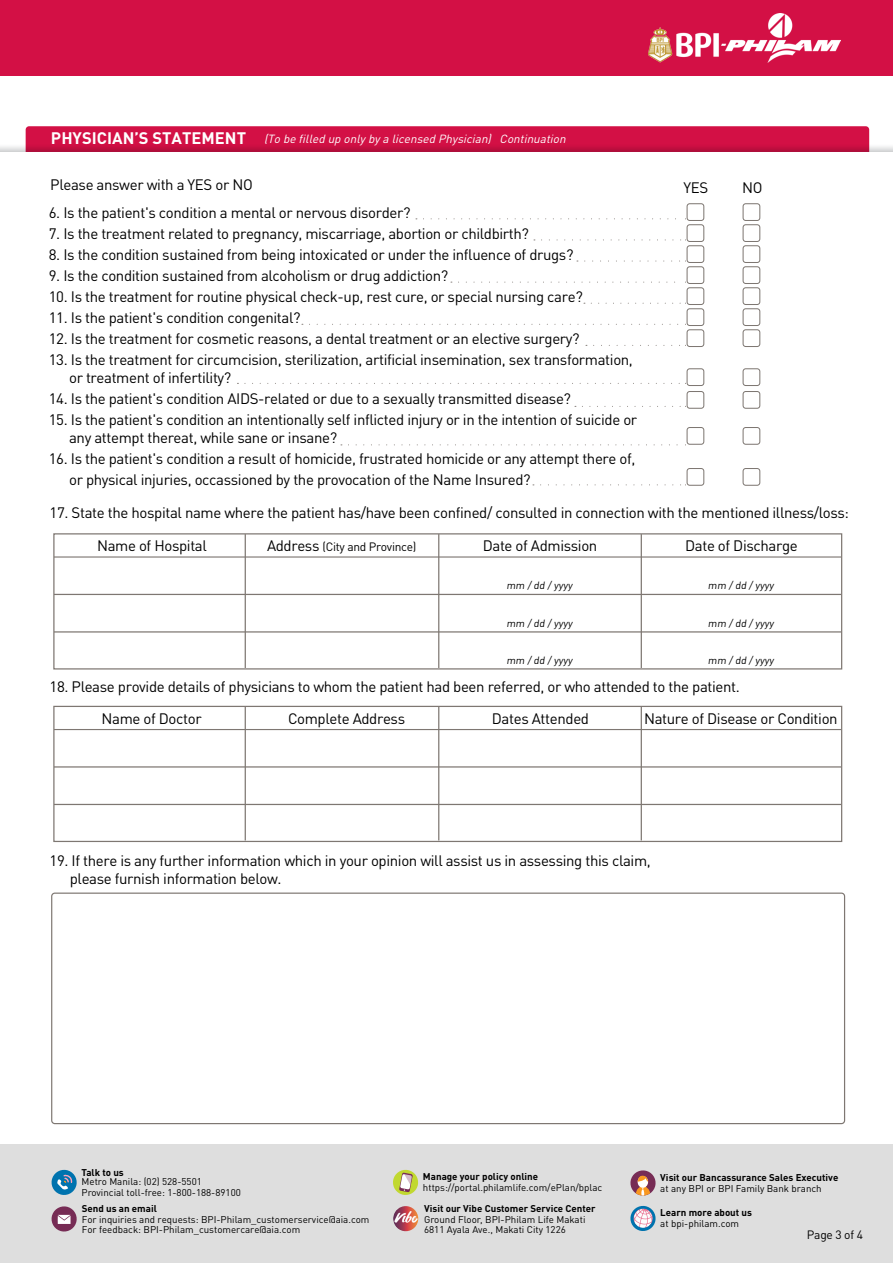
<style>
.page{position:relative;width:893px;height:1263px;background:#fff}
.page>*{position:absolute;margin:0;border:0;box-sizing:border-box;transform-origin:0 0}
.t1{font:15px/18px "DINOT";letter-spacing:-.025em;color:#000}
.t2{font:12px "DINOT";letter-spacing:-.025em;color:#000}
.t3{font:italic 11.7px "DINOT";color:#fff}
.t4{font:10.35px "DINOT";color:#000}
.t5{font:9.75px/10.2px "DINOT";color:#000}
.t6{font:700 9.75px "DINOT";color:#000}
.s1{font-weight:700;font-style:normal;font-size:16.5px}
.s2{font-size:15px}
</style>
<div class="page">
<div style="left:53px;top:533px;width:789px;height:136px;border:1px solid #7e7772"></div>
<hr style="left:54px;top:556px;width:787px;height:2px;background:#7e7772">
<hr style="left:54px;top:594px;width:787px;height:1px;background:#7e7772">
<hr style="left:54px;top:631px;width:787px;height:1px;background:#7e7772">
<hr style="left:245px;top:534px;width:1px;height:134px;background:#7e7772">
<hr style="left:438px;top:534px;width:1px;height:134px;background:#7e7772">
<hr style="left:641px;top:534px;width:1px;height:134px;background:#7e7772">
<div style="left:51px;top:892px;width:794px;height:232px;border:1px solid #7e7772;border-radius:3px"></div>
<div style="left:26px;top:126px;width:843px;height:17px;background:#d31045"></div>
<svg style="left:0;top:143px;width:893px;height:9px"></svg>
<div style="left:53px;top:706px;width:789px;height:136px;border:1px solid #7e7772"></div>
<hr style="left:54px;top:729px;width:787px;height:1px;background:#7e7772">
<hr style="left:54px;top:766px;width:787px;height:1px;background:#7e7772">
<hr style="left:54px;top:804px;width:787px;height:1px;background:#7e7772">
<hr style="left:245px;top:707px;width:1px;height:133px;background:#7e7772">
<hr style="left:438px;top:707px;width:1px;height:133px;background:#7e7772">
<hr style="left:641px;top:707px;width:1px;height:133px;background:#7e7772">
<div style="left:687px;top:203px;width:17px;height:18px;border:1px solid #7e7772;border-radius:3px"></div>
<div style="left:743px;top:203px;width:17px;height:18px;border:1px solid #7e7772;border-radius:3px"></div>
<div style="left:687px;top:224px;width:17px;height:18px;border:1px solid #7e7772;border-radius:3px"></div>
<div style="left:743px;top:224px;width:17px;height:18px;border:1px solid #7e7772;border-radius:3px"></div>
<div style="left:687px;top:245px;width:17px;height:18px;border:1px solid #7e7772;border-radius:3px"></div>
<div style="left:743px;top:245px;width:17px;height:18px;border:1px solid #7e7772;border-radius:3px"></div>
<div style="left:687px;top:266px;width:17px;height:18px;border:1px solid #7e7772;border-radius:3px"></div>
<div style="left:743px;top:266px;width:17px;height:18px;border:1px solid #7e7772;border-radius:3px"></div>
<div style="left:687px;top:287px;width:17px;height:18px;border:1px solid #7e7772;border-radius:3px"></div>
<div style="left:743px;top:287px;width:17px;height:18px;border:1px solid #7e7772;border-radius:3px"></div>
<div style="left:687px;top:308px;width:17px;height:18px;border:1px solid #7e7772;border-radius:3px"></div>
<div style="left:743px;top:308px;width:17px;height:18px;border:1px solid #7e7772;border-radius:3px"></div>
<div style="left:687px;top:329px;width:17px;height:18px;border:1px solid #7e7772;border-radius:3px"></div>
<div style="left:743px;top:329px;width:17px;height:18px;border:1px solid #7e7772;border-radius:3px"></div>
<div style="left:687px;top:368px;width:17px;height:18px;border:1px solid #7e7772;border-radius:3px"></div>
<div style="left:743px;top:368px;width:17px;height:18px;border:1px solid #7e7772;border-radius:3px"></div>
<div style="left:687px;top:391px;width:17px;height:18px;border:1px solid #7e7772;border-radius:3px"></div>
<div style="left:743px;top:391px;width:17px;height:18px;border:1px solid #7e7772;border-radius:3px"></div>
<div style="left:687px;top:427px;width:17px;height:18px;border:1px solid #7e7772;border-radius:3px"></div>
<div style="left:743px;top:427px;width:17px;height:18px;border:1px solid #7e7772;border-radius:3px"></div>
<div style="left:687px;top:468px;width:17px;height:18px;border:1px solid #7e7772;border-radius:3px"></div>
<div style="left:743px;top:468px;width:17px;height:18px;border:1px solid #7e7772;border-radius:3px"></div>
<svg style="left:423px;top:218px;width:263px;height:1px"></svg>
<svg style="left:541px;top:239px;width:145px;height:1px"></svg>
<svg style="left:585px;top:260px;width:101px;height:2px"></svg>
<svg style="left:458px;top:282px;width:228px;height:1px"></svg>
<svg style="left:591px;top:303px;width:95px;height:1px"></svg>
<svg style="left:309px;top:324px;width:377px;height:1px"></svg>
<svg style="left:594px;top:345px;width:92px;height:1px"></svg>
<svg style="left:245px;top:383px;width:441px;height:1px"></svg>
<svg style="left:582px;top:406px;width:104px;height:1px"></svg>
<svg style="left:348px;top:444px;width:338px;height:1px"></svg>
<svg style="left:548px;top:484px;width:138px;height:1px"></svg>
<div style="left:0;top:1144px;width:893px;height:119px;background:#dedede"></div>
<div style="left:0;top:0;width:893px;height:76px;background:#d31045"></div>
<img style="left:648px;top:14px;width:192px;height:48px">
<svg style="left:630px;top:1170px;width:26px;height:25px"></svg>
<svg style="left:51px;top:1169px;width:26px;height:26px"></svg>
<svg style="left:51px;top:1206px;width:26px;height:26px"></svg>
<svg style="left:393px;top:1169px;width:26px;height:26px"></svg>
<svg style="left:630px;top:1205px;width:26px;height:26px"></svg>
<img style="left:633px;top:1208px;width:20px;height:20px;border-radius:10px">
<img style="left:393px;top:1206px;width:26px;height:25px">
<p class="t3" style="left:51px;top:131px;width:519px"><span class="s1">P H YS I C I A N ’ S S TAT E M E N T</span> (To be filled up onlybya licensed Physician) Continuation</p>
<p class="t1" style="left:50px;top:175px;width:204px">Please answer with a YES or NO</p>
<p class="t1" style="left:684px;top:178px;width:26px">YES</p>
<p class="t1" style="left:742px;top:178px;width:22px">NO</p>
<p class="t1" style="left:49px;top:203px;width:363px">6. Is the patient's condition a mental or nervous disorder?</p>
<p class="t1" style="left:49px;top:224px;width:482px">7. Is the treatment related to pregnancy, miscarriage, abortion or childbirth?</p>
<p class="t1" style="left:49px;top:245px;width:526px">8. Is the condition sustained from being intoxicated or under the influence of drugs?</p>
<p class="t1" style="left:49px;top:266px;width:401px">9. Is the condition sustained from alcoholism or drug addiction?</p>
<p class="t1" style="left:49px;top:287px;width:535px">10. Is the treatment for routine physical check-up, rest cure, or special nursing care?</p>
<p class="t1" style="left:49px;top:308px;width:253px">11. Is the patient's condition congenital?</p>
<p class="t1" style="left:49px;top:329px;width:532px">12. Is the treatment for cosmetic reasons, a dental treatment or an elective surgery?</p>
<p class="t1" style="left:69px;top:350px;width:565px;text-indent:-20px">13. Is the treatment for circumcision, sterilization, artificial insemination, sex transformation, or treatment of infertility?</p>
<p class="t1" style="left:49px;top:389px;width:524px">14. Is the patient's condition AIDS-related or due to a sexually transmitted disease?</p>
<p class="t1" style="left:69px;top:410px;width:570px;text-indent:-20px">15. Is the patient's condition an intentionally self inflicted injury or in the intention of suicide or any attempt thereat, while sane or insane?</p>
<p class="t1" style="left:69px;top:447px;width:568px;line-height:21px;text-indent:-20px">16. Is the patient's condition a result of homicide, frustrated homicide or any attempt there of, or physical injuries, occassioned by the provocation of the Name Insured?</p>
<p class="t1" style="left:50px;top:503px;width:801px">17. State the hospital name where the patient has/have been confined/ consulted in connection with the mentioned illness/loss:</p>
<p class="t1" style="left:97px;top:537px;width:111px">Name of Hospital</p>
<p class="t2" style="left:267px;top:540px;width:151px"><span class="s2">Address</span> (City and Province)</p>
<p class="t1" style="left:483px;top:537px;width:116px">Date of Admission</p>
<p class="t1" style="left:685px;top:537px;width:114px">Date of Discharge</p>
<p class="t4" style="left:506px;top:579px;width:69px">mm / dd / yyyy</p>
<p class="t4" style="left:506px;top:617px;width:69px">mm / dd / yyyy</p>
<p class="t4" style="left:506px;top:654px;width:69px">mm / dd / yyyy</p>
<p class="t4" style="left:708px;top:579px;width:69px">mm / dd / yyyy</p>
<p class="t4" style="left:708px;top:617px;width:69px">mm / dd / yyyy</p>
<p class="t4" style="left:708px;top:654px;width:69px">mm / dd / yyyy</p>
<p class="t1" style="left:102px;top:671px;width:640px;line-height:31.5px;text-indent:-52px">18. Please provide details of physicians to whom the patient had been referred, or who attended to the patient.<br>Name of Doctor</p>
<p class="t1" style="left:288px;top:709px;width:119px">Complete Address</p>
<p class="t1" style="left:492px;top:709px;width:99px">Dates Attended</p>
<p class="t1" style="left:644px;top:709px;width:195px">Nature of Disease or Condition</p>
<p class="t1" style="left:70px;top:851px;width:582px;text-indent:-20px">19. If there is any further information which in your opinion will assist us in assessing this claim, please furnish information below.</p>
<p class="t6" style="left:82px;top:1166px;width:44px">Talk to us</p>
<p class="t5" style="left:82px;top:1176px;width:122px">Metro Manila: (02) 528-5501</p>
<p class="t5" style="left:82px;top:1187px;width:161px">Provincial toll-free: 1-800-188-89100</p>
<p class="t6" style="left:423px;top:1170px;width:117px">Manage your policy online</p>
<p class="t5" style="left:423px;top:1182px;width:181px">https://portal.philamlife.com/ePlan/bplac</p>
<p class="t6" style="left:660px;top:1171px;width:180px">Visit our Bancassurance Sales Executive</p>
<p class="t5" style="left:660px;top:1183px;width:163px">at any BPI or BPI Family Bank branch</p>
<p class="t6" style="left:82px;top:1202px;width:77px">Send us an email</p>
<p class="t5" style="left:82px;top:1213px;width:289px">For inquiries and requests: BPI-Philam_customerservice@aia.com<br>For feedback: BPI-Philam_customercare@aia.com</p>
<p class="t6" style="left:424px;top:1202px;width:173px">Visit our Vibe Customer Service Center</p>
<p class="t5" style="left:424px;top:1214px;width:163px">Ground Floor, BPI-Philam Life Makati<br>6811 Ayala Ave., Makati City 1226</p>
<p class="t6" style="left:660px;top:1206px;width:93px">Learn more about us</p>
<p class="t5" style="left:660px;top:1218px;width:80px">at bpi-philam.com</p>
<p class="t2" style="left:807px;top:1227px;width:58px">Page 3 of 4</p>
</div>
